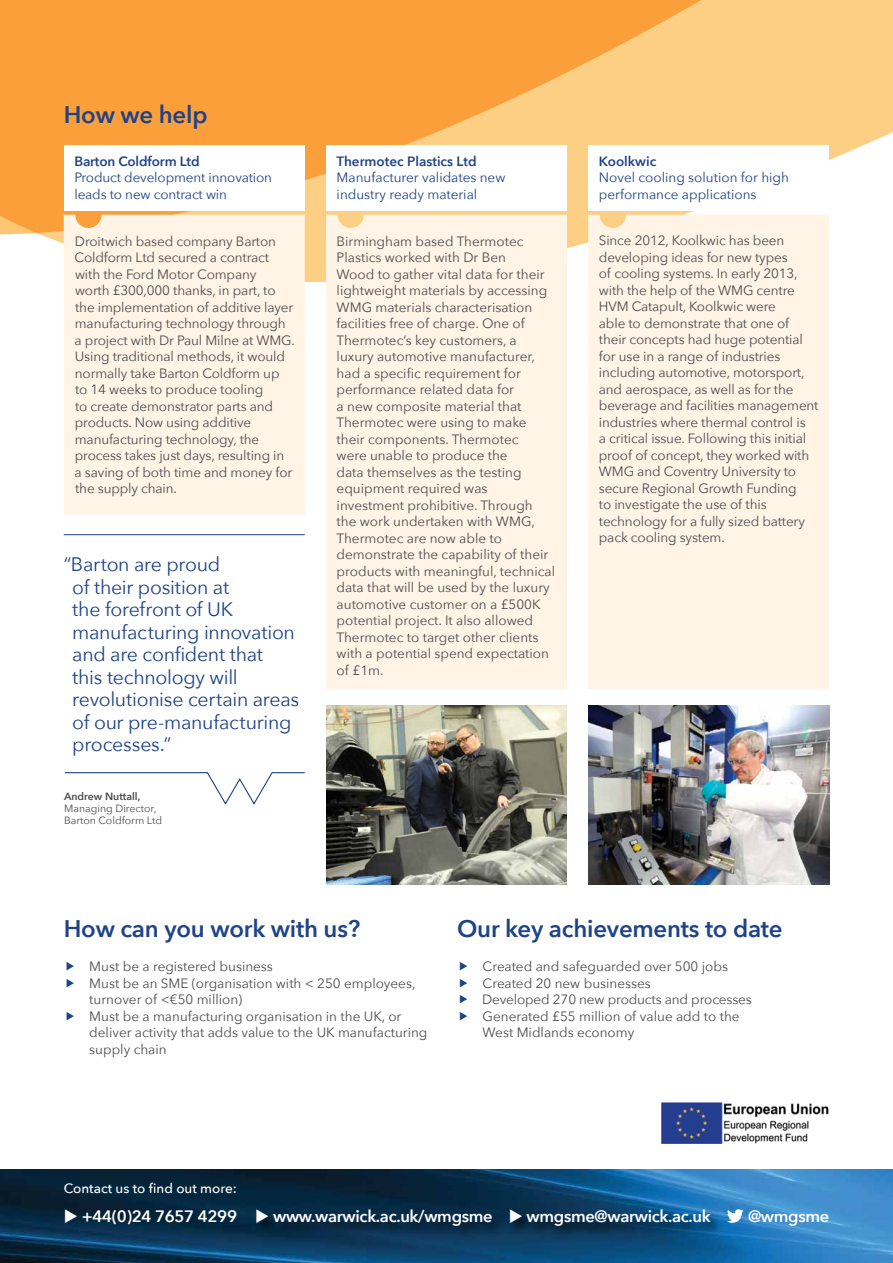
<style>
.page{position:relative;width:893px;height:1263px;background:#fff}
.page>*{position:absolute;margin:0;border:0;box-sizing:border-box;transform-origin:0 0}
.t1{font:600 24px "Avenir Next";letter-spacing:-.01em;color:#1f4388}
.t2{font:19.5px/22.5px "Avenir Next";letter-spacing:-.015em;color:#1f4388}
.t3{font:600 16.5px "Avenir Next";letter-spacing:-.02em;color:#fff}
.t4{font:13.5px/16.5px "Avenir Next";letter-spacing:-.01em;color:#4d4d4f}
.t5{font:13.5px/16.5px "Avenir Next";color:#1f4388}
.t6{font:600 13.5px "Avenir Next";color:#1f4388}
.t7{font:500 13.5px "Avenir Next";color:#fff}
.t8{font:10.5px/12px "Avenir Next";color:#4d4d4f}
.t9{font:600 10.5px "Avenir Next";color:#4d4d4f}
</style>
<div class="page">
<img style="left:662px;top:1102px;width:167px;height:41px">
<svg style="left:44px;top:0;width:849px;height:282px;fill:#fccf85"></svg>
<svg style="left:0;top:0;width:737px;height:236px;background:#fbac4f"></svg>
<div style="left:64px;top:215px;width:241px;height:299px;background:#fff4e5"></div>
<div style="left:64px;top:145px;width:241px;height:65px;background:#fff"></div>
<div style="left:326px;top:145px;width:241px;height:65px;background:#fff"></div>
<div style="left:588px;top:145px;width:241px;height:65px;background:#fff"></div>
<img style="left:588px;top:706px;width:241px;height:179px">
<img style="left:326px;top:706px;width:241px;height:179px">
<img style="left:0;top:1170px;width:893px;height:93px">
<div style="left:507px;top:1207px;width:218px;height:33px;background:#000;opacity:.75"></div>
<div style="left:253px;top:1207px;width:254px;height:33px;background:#000;opacity:.75"></div>
<svg style="left:727px;top:1209px;width:17px;height:14px"></svg>
<div style="left:326px;top:215px;width:241px;height:474px;background:#fff4e5"></div>
<div style="left:588px;top:215px;width:241px;height:474px;background:#fff4e5"></div>
<hr style="left:64px;top:534px;width:241px;height:1px;background:#1f4388">
<svg style="left:64px;top:772px;width:241px;height:33px"></svg>
<h1 class="t1" style="left:64px;top:94px;width:145px">How we help</h1>
<p class="t6" style="left:74px;top:150px;width:127px">Barton Coldform Ltd</p>
<p class="t5" style="left:74px;top:169px;width:199px">Product development innovation leads to new contract win</p>
<p class="t6" style="left:337px;top:150px;width:142px">Thermotec Plastics Ltd</p>
<p class="t5" style="left:337px;top:169px;width:170px">Manufacturer validates new industry ready material</p>
<p class="t6" style="left:599px;top:150px;width:59px">Koolkwic</p>
<p class="t5" style="left:599px;top:169px;width:192px">Novel cooling solution for high performance applications</p>
<p class="t4" style="left:75px;top:232px;width:222px">Droitwich based company Barton<br>Coldform Ltd secured a contract with the Ford Motor Company<br>worth £300,000 thanks, in part, to the implementation of additive layer manufacturing technology through a project with Dr Paul Milne at WMG.<br>Using traditional methods, it would normally take Barton Coldform up to 14 weeks to produce tooling<br>to create demonstrator parts and products. Now using additive manufacturing technology, the process takes just days, resulting in<br>a saving of both time and money for the supply chain.</p>
<p class="t4" style="left:337px;top:232px;width:220px">Birmingham based Thermotec<br>Plastics worked with Dr Ben<br>Wood to gather vital data for their lightweight materials by accessing<br>WMG materials characterisation facilities free of charge. One of<br>Thermotec’s key customers, a luxury automotive manufacturer, had a specific requirement for performance related data for<br>a new composite material that<br>Thermotec were using to make their components. Thermotec<br>were unable to produce the<br>data themselves as the testing equipment required was investment prohibitive. Through the work undertaken with WMG,<br>Thermotec are now able to demonstrate the capability of their products with meaningful, technical data that will be used by the luxury automotive customer on a £500K potential project. It also allowed<br>Thermotec to target other clients with a potential spend expectation of £1m.</p>
<p class="t4" style="left:599px;top:232px;width:221px">Since 2012, Koolkwic has been developing ideas for new types<br>of cooling systems. In early 2013, with the help of the WMG centre<br>HVM Catapult, Koolkwic were<br>able to demonstrate that one of their concepts had huge potential for use in a range of industries including automotive, motorsport, and aerospace, as well as for the beverage and facilities management industries where thermal control is<br>a critical issue. Following this initial proof of concept, they worked with<br>WMG and Coventry University to secure Regional Growth Funding<br>to investigate the use of this technology for a fully sized battery pack cooling system.</p>
<h2 class="t2" style="left:72px;top:552px;width:228px;text-indent:-9px">“Barton are proud<br>of their position at<br>the forefront of UK manufacturing innovation and are confident that<br>this technology will revolutionise certain areas of our pre-manufacturing processes.”</h2>
<p class="t9" style="left:64px;top:788px;width:78px">Andrew Nuttall,</p>
<p class="t8" style="left:64px;top:802px;width:100px">Managing Director,<br>Barton Coldform Ltd</p>
<h1 class="t1" style="left:64px;top:908px;width:298px">How can you work with us?</h1>
<h1 class="t1" style="left:457px;top:908px;width:327px">Our key achievements to date</h1>
<p class="t4" style="left:89px;top:958px;width:340px">Must be a registered business<br>Must be an SME (organisation with &lt; 250 employees, turnover of &lt;€50 million)<br>Must be a manufacturing organisation in the UK, or deliver activity that adds value to the UK manufacturing supply chain</p>
<p class="t4" style="left:482px;top:958px;width:271px">Created and safeguarded over 500 jobs Created 20 new businesses<br>Developed 270 new products and processes Generated £55 million of value add to the West Midlands economy</p>
<p class="t7" style="left:64px;top:1177px;width:175px">Contact us to find out more:</p>
<p class="t3" style="left:64px;top:1202px;width:648px">◆ +44(0)24 7657 4299 ◆ www.warwick.ac.uk/wmgsme ◆ wmgsme@warwick.ac.uk</p>
<p class="t3" style="left:748px;top:1202px;width:83px">@wmgsme</p>
</div>
